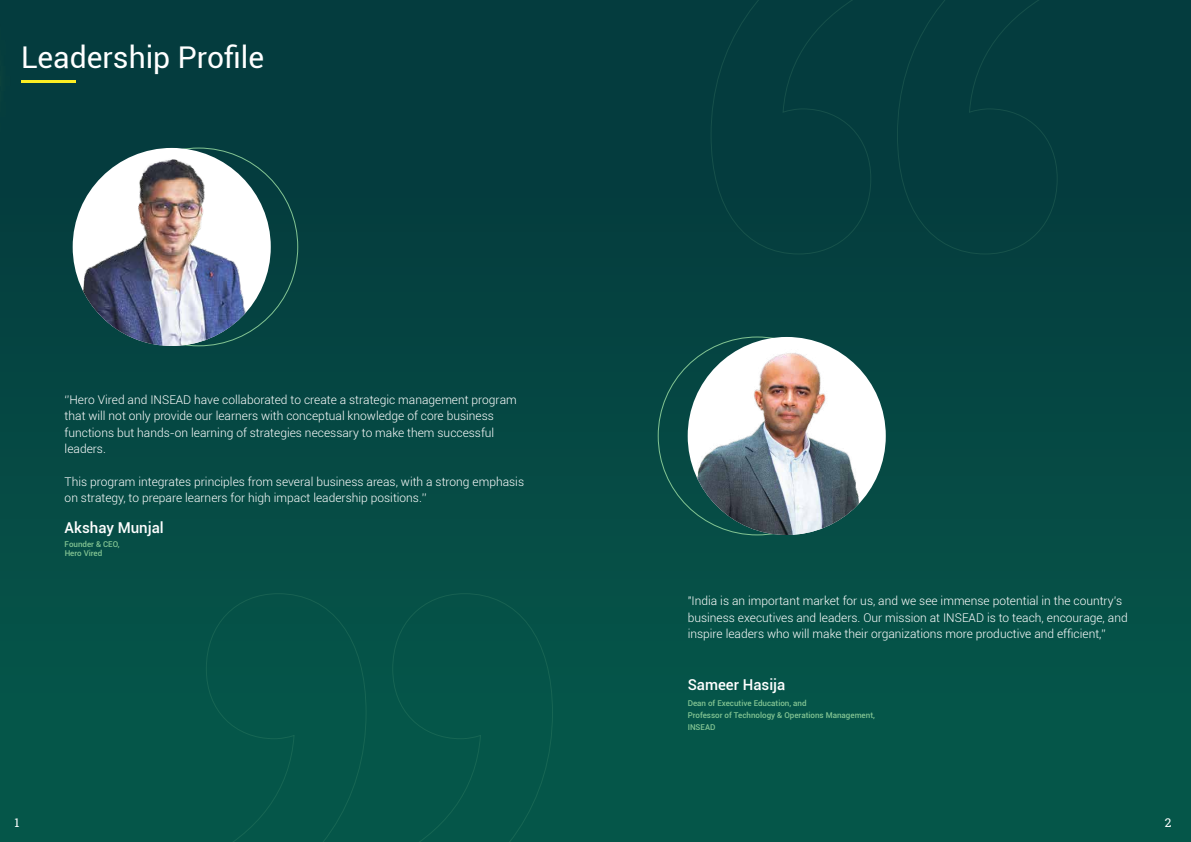
<style>
.page{position:relative;width:1191px;height:842px;background:#fff}
.page>*{position:absolute;margin:0;border:0;box-sizing:border-box;transform-origin:0 0}
.t1{font:30px "Roboto";color:#fff}
.t2{font:500 15px "Roboto";color:#fff}
.t3{font:300 12px/16.4px "Roboto";color:#fff}
.t4{font:12px "Roboto Slab";color:#fff}
.t5{font:500 8px/11.6px "Roboto";color:#83c593}
</style>
<div class="page">
<div style="left:0;top:0;width:1191px;height:842px;background:linear-gradient(to bottom,#04373c,#06594b)"></div>
<div style="left:202px;top:593px;width:165px;height:249px;background:#055649"></div>
<div style="left:388px;top:593px;width:165px;height:249px;background:#055649"></div>
<div style="left:896px;top:0;width:165px;height:254px;background:#043c3e"></div>
<div style="left:710px;top:0;width:165px;height:254px;background:#043c3e"></div>
<img style="left:76px;top:148px;width:195px;height:198px">
<img style="left:687px;top:337px;width:198px;height:198px;border-radius:99px">
<div style="left:0;top:0;width:75px;height:363px;background:#043c3e"></div>
<h1 class="t1" style="left:21px;top:36px;width:245px">Leadership Profile</h1>
<p class="t3" style="left:65px;top:391px;width:453px">‘’Hero Vired and INSEAD have collaborated to create a strategic management program that will not only provide our learners with conceptual knowledge of core business functions but hands-on learning of strategies necessary to make them successful leaders.</p>
<p class="t3" style="left:65px;top:473px;width:461px">This program integrates principles from several business areas, with a strong emphasis on strategy, to prepare learners for high impact leadership positions.’’</p>
<p class="t2" style="left:65px;top:517px;width:101px">Akshay Munjal</p>
<p class="t5" style="left:65px;top:539px;width:56px;line-height:9.6px">Founder &amp; CEO,<br>Hero Vired</p>
<p class="t3" style="left:687px;top:592px;width:441px">"India is an important market for us, and we see immense potential in the country’s business executives and leaders. Our mission at INSEAD is to teach, encourage, and inspire leaders who will make their organizations more productive and efficient,”</p>
<p class="t2" style="left:687px;top:674px;width:99px">Sameer Hasija</p>
<p class="t5" style="left:687px;top:697px;width:189px">Dean of Executive Education, and<br>Professor of Technology &amp; Operations Management,<br>INSEAD</p>
<p class="t4" style="left:14px;top:814px;width:6px">1</p>
<p class="t4" style="left:1164px;top:814px;width:8px">2</p>
</div>
